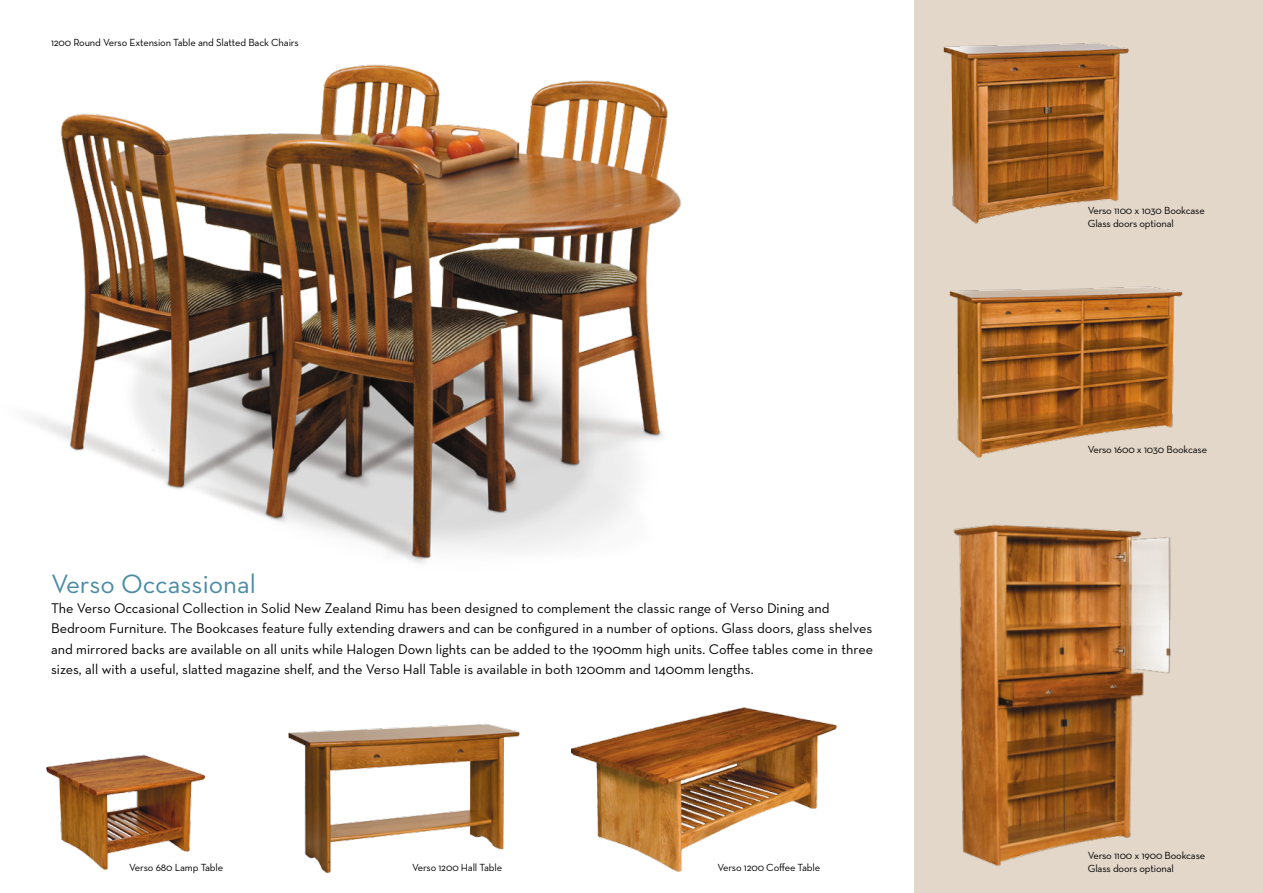
<style>
.page{position:relative;width:1263px;height:893px;background:#fff}
.page>*{position:absolute;margin:0;border:0;box-sizing:border-box;transform-origin:0 0}
.t1{font:27px "Neutra Text";color:#4b8ca4}
.t2{font:14.25px/20.2px "Neutra Text";color:#000}
.t3{font:10.5px "Neutra Text";letter-spacing:-.015em;color:#000}
</style>
<div class="page">
<div style="left:914px;top:0;width:349px;height:893px;background:#e3d7c9"></div>
<img style="left:949px;top:286px;width:234px;height:172px">
<img style="left:46px;top:754px;width:160px;height:116px">
<img style="left:572px;top:707px;width:265px;height:165px">
<img style="left:288px;top:723px;width:232px;height:150px">
<img style="left:943px;top:43px;width:186px;height:181px">
<img style="left:33px;top:64px;width:649px;height:500px">
<img style="left:953px;top:524px;width:218px;height:343px">
<p class="t3" style="left:51px;top:37px;width:249px">1200 Round Verso Extension Table and Slatted Back Chairs</p>
<p class="t1" style="left:51px;top:567px;width:206px">Verso Occassional</p>
<p class="t2" style="left:51px;top:598px;width:824px">The Verso Occasional Collection in Solid New Zealand Rimu has been designed to complement the classic range of Verso Dining and Bedroom Furniture. The Bookcases feature fully extending drawers and can be configured in a number of options. Glass doors, glass shelves and mirrored backs are available on all units while Halogen Down lights can be added to the 1900mm high units. Coffee tables come in three sizes, all with a useful, slatted magazine shelf, and the Verso Hall Table is available in both 1200mm and 1400mm lengths.</p>
<p class="t3" style="left:129px;top:861px;width:95px">Verso 680 Lamp Table</p>
<p class="t3" style="left:412px;top:861px;width:92px">Verso 1200 Hall Table</p>
<p class="t3" style="left:717px;top:861px;width:104px">Verso 1200 Coffee Table</p>
<p class="t3" style="left:1088px;top:204px;width:119px">Verso 1100 x 1030 Bookcase</p>
<p class="t3" style="left:1088px;top:217px;width:88px">Glass doors optional</p>
<p class="t3" style="left:1088px;top:443px;width:121px">Verso 1600 x 1030 Bookcase</p>
<p class="t3" style="left:1088px;top:849px;width:119px">Verso 1100 x 1900 Bookcase</p>
<p class="t3" style="left:1088px;top:862px;width:88px">Glass doors optional</p>
</div>
